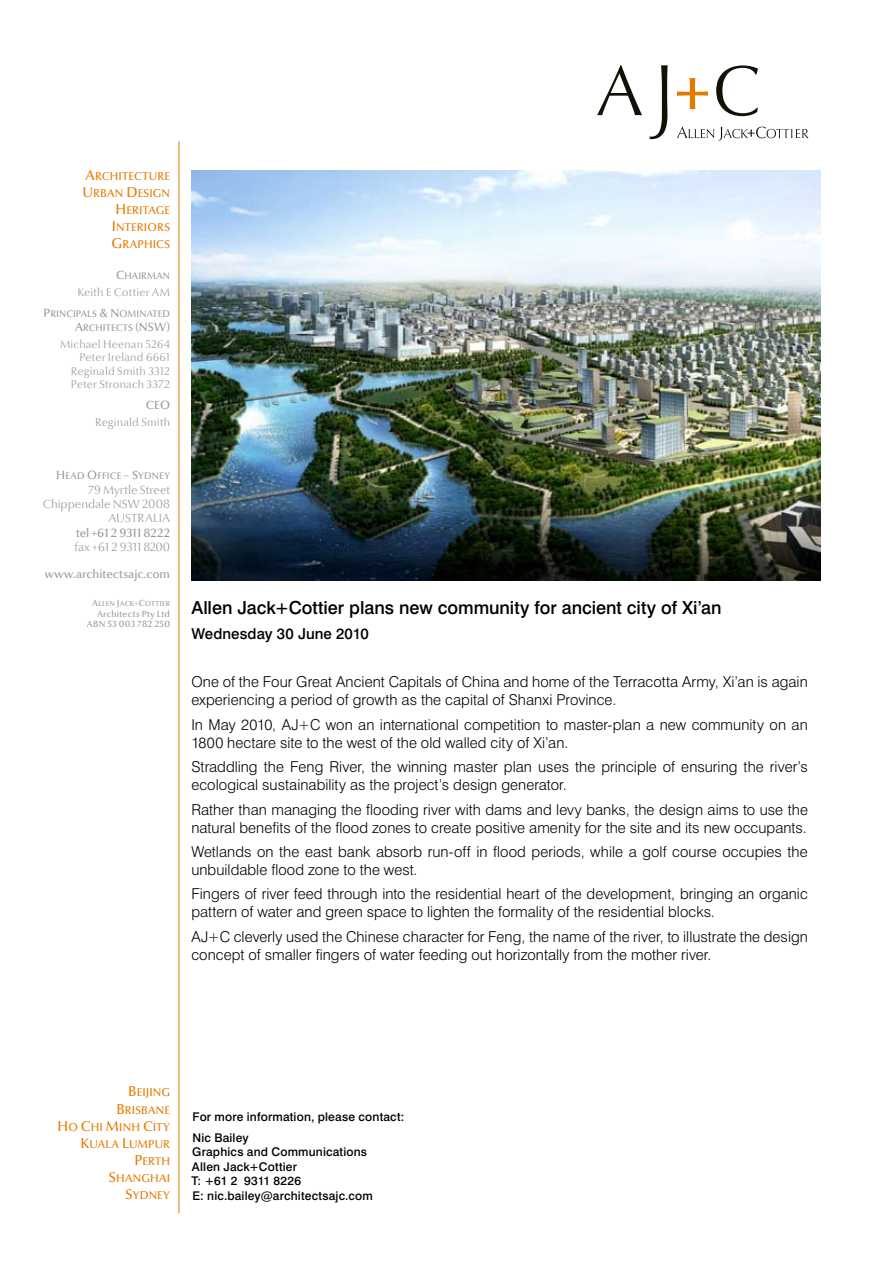
<style>
.page{position:relative;width:893px;height:1263px;background:#fff}
.page>*{position:absolute;margin:0;border:0;box-sizing:border-box;transform-origin:0 0}
.t1{font:18px "AJC Swiss Medium";color:#000}
.t2{font:15px/18px "AJC Swiss Light";letter-spacing:.005em;color:#000}
.t3{font:15px "AJC Swiss Medium";letter-spacing:.005em;color:#000}
.t4{font:12px/14.4px "AJC Swiss Medium";letter-spacing:.015em;color:#000}
.t5{font:300 12px/14.4px "Optima Nova LT";letter-spacing:.005em;color:#9a999a;text-align:right}
.t6{font:500 12px "Optima Nova LT";letter-spacing:.005em;color:#9a999a}
.t7{font:12px "Optima Nova LT Medium SC800";color:#9a999a}
.t8{font:11.4px/17.1px "Optima Nova LT Medium SC800";letter-spacing:.01em;color:#e67a00;text-align:right}
.t9{font:300 11.25px/13.5px "Optima Nova LT";letter-spacing:.02em;color:#9a999a;text-align:right}
.t10{font:9.6px/14px "Optima Nova LT Medium SC800";letter-spacing:.015em;color:#9a999a;text-align:right}
.t11{font:500 9px/10.8px "Optima Nova LT";letter-spacing:.03em;color:#9a999a;text-align:right}
.t12{font:7.2px "Optima Nova LT Medium SC800";letter-spacing:.035em;color:#9a999a}
.s1{font-size:14.25px}
.s2{font-size:12px}
.s3{font-size:9px}
.s4{font-family:"Optima Nova LT Light SC800";font-size:9px}
</style>
<div class="page">
<svg style="left:677px;top:127px;width:131px;height:13px"></svg>
<svg style="left:677px;top:78px;width:31px;height:31px"></svg>
<svg style="left:597px;top:65px;width:45px;height:50px"></svg>
<svg style="left:649px;top:65px;width:19px;height:74px"></svg>
<svg style="left:716px;top:65px;width:42px;height:51px"></svg>
<hr style="left:179px;top:141px;width:1px;height:1072px;background:#e67a00">
<img style="left:191px;top:170px;width:630px;height:411px">
<p class="t8" style="left:82px;top:167px;width:89px"><span class="s1">A</span>RCHITECTURE<br><span class="s1">U</span> RBAN <span class="s1">D</span>ESIGN<br><span class="s1">H</span> ERITAGE<br><span class="s1">I</span> NTERIORS<br><span class="s1">G</span>RAPHICS</p>
<p class="t10" style="left:116px;top:269px;width:55px"><span class="s2">C</span>HAIRMAN</p>
<p class="t9" style="left:77px;top:286px;width:94px">Keith E Cottier AM</p>
<p class="t10" style="left:44px;top:307px;width:128px"><span class="s2">P</span>RINCIPALS <span class="s2">&amp; N</span> OMINATED<br><span class="s2">A</span>RCHITECTS <span class="s2">(NSW)</span></p>
<p class="t9" style="left:60px;top:338px;width:112px">Michael Heenan 5264<br>Peter Ireland 6661<br>Reginald Smith 3312<br>Peter Stronach 3372</p>
<p class="t7" style="left:146px;top:398px;width:9px">CEO</p>
<p class="t9" style="left:95px;top:416px;width:76px">Reginald Smith</p>
<p class="t10" style="left:56px;top:469px;width:115px"><span class="s2">H</span> EAD <span class="s2">O</span>FFICE <span class="s2">– S</span>YDNEY</p>
<p class="t5" style="left:43px;top:483px;width:129px">79 Myrtle Street<br>Chippendale NSW 2008<br>AUSTRALIA</p>
<p class="t6" style="left:76px;top:526px;width:96px">tel +61 2 9311 8222</p>
<p class="t5" style="left:75px;top:540px;width:97px">fax +61 2 9311 8200</p>
<p class="t6" style="left:45px;top:567px;width:127px">www.architectsajc.com</p>
<p class="t12" style="left:92px;top:599px;width:79px"><span class="s3">A</span>LLEN <span class="s3">J</span>ACK<span class="s4">+</span><span class="s3">C</span>OTTIER</p>
<p class="t11" style="left:87px;top:608px;width:85px">Architects Pty Ltd<br>ABN 53 003 782 250</p>
<p class="t1" style="left:191px;top:597px;width:532px">Allen Jack+Cottier plans new community for ancient city of Xi’an</p>
<p class="t3" style="left:191px;top:624px;width:179px">Wednesday 30 June 2010</p>
<p class="t2" style="left:191px;top:673px;width:618px">One of the Four Great Ancient Capitals of China and home of the Terracotta Army, Xi’an is again experiencing a period of growth as the capital of Shanxi Province.</p>
<p class="t2" style="left:191px;top:715px;width:618px">In May 2010, AJ+C won an international competition to master-plan a new community on an<br>1800 hectare site to the west of the old walled city of Xi’an.</p>
<p class="t2" style="left:191px;top:758px;width:618px">Straddling the Feng River, the winning master plan uses the principle of ensuring the river’s ecological sustainability as the project’s design generator.</p>
<p class="t2" style="left:191px;top:800px;width:618px">Rather than managing the flooding river with dams and levy banks, the design aims to use the natural benefits of the flood zones to create positive amenity for the site and its new occupants.</p>
<p class="t2" style="left:191px;top:842px;width:618px">Wetlands on the east bank absorb run-off in flood periods, while a golf course occupies the unbuildable flood zone to the west.</p>
<p class="t2" style="left:191px;top:885px;width:618px">Fingers of river feed through into the residential heart of the development, bringing an organic pattern of water and green space to lighten the formality of the residential blocks.</p>
<p class="t2" style="left:191px;top:927px;width:618px">AJ+C cleverly used the Chinese character for Feng, the name of the river, to illustrate the design concept of smaller fingers of water feeding out horizontally from the mother river.</p>
<p class="t8" style="left:57px;top:1084px;width:114px"><span class="s1">B</span>EIJING<br><span class="s1">B</span>RISBANE<br><span class="s1">H</span>O <span class="s1">C</span>HI <span class="s1">M</span>INH <span class="s1">C</span>ITY<br><span class="s1">K</span>UALA <span class="s1">L</span>UMPUR<br><span class="s1">P</span>ERTH<br><span class="s1">S</span>HANGHAI<br><span class="s1">S</span>YDNEY</p>
<p class="t4" style="left:193px;top:1106px;width:213px;line-height:20.9px">For more information, please contact:<br>Nic Bailey</p>
<p class="t4" style="left:191px;top:1145px;width:183px">Graphics and Communications<br>Allen Jack+Cottier<br>T: +61 2 9311 8226<br>E: nic.bailey@architectsajc.com</p>
</div>
